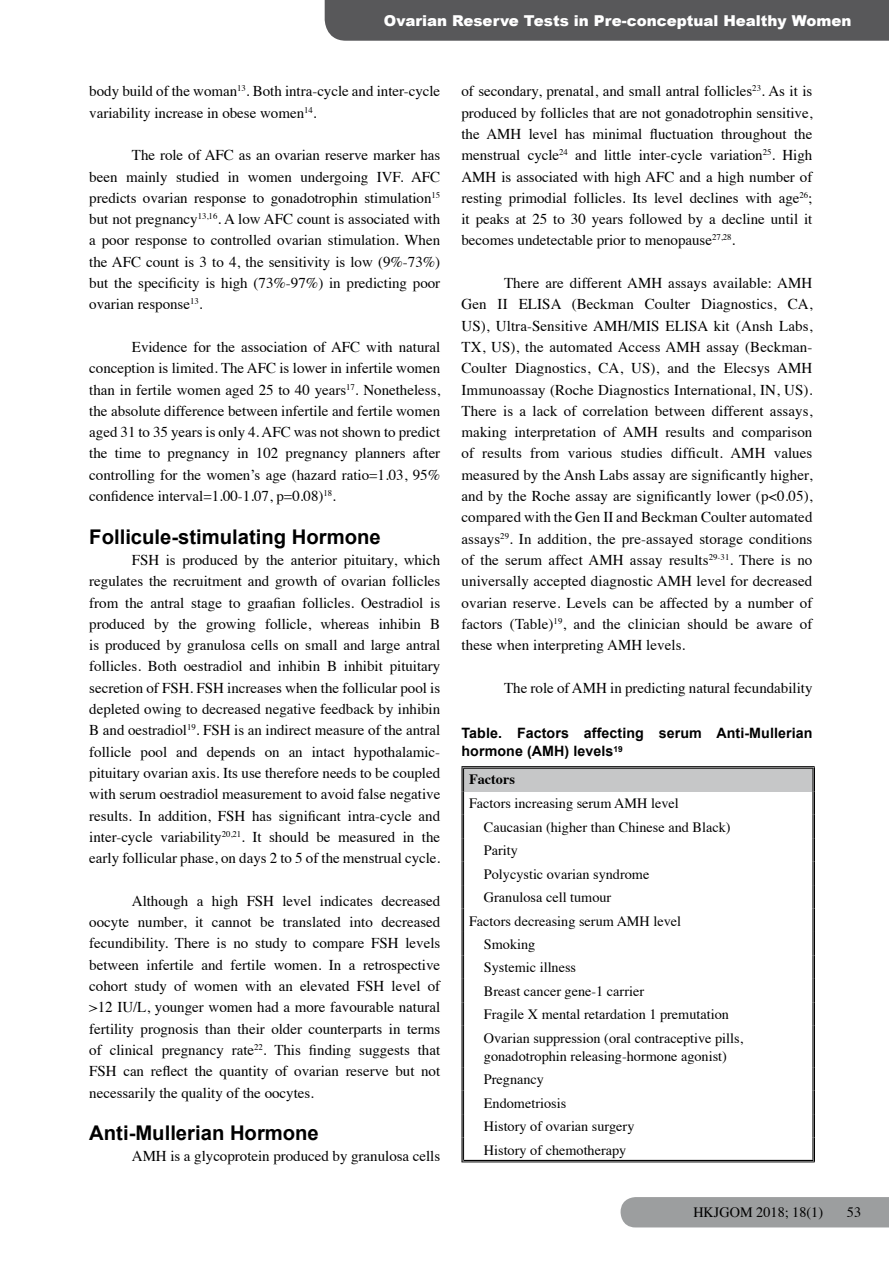
<style>
.page{position:relative;width:889px;height:1263px;background:#fff}
.page>*{position:absolute;margin:0;border:0;box-sizing:border-box;transform-origin:0 0}
.t1{font:700 20.25px "Arial";color:#000}
.t2{font:15px/21.3px "Times";color:#000;text-align:justify}
.t3{font:900 15px "Arial";color:#fff}
.t4{font:14.25px/23.4px "Times";color:#000}
.t5{font:700 14.25px/18px "Arial";letter-spacing:.005em;color:#000}
.t6{font:700 14.25px "Times";color:#000}
</style>
<div class="page">
<div style="left:325px;top:0;width:564px;height:41px;background:#58585a"></div>
<div style="left:620px;top:1197px;width:269px;height:30px;background:#9c9e9f"></div>
<div style="left:462px;top:767px;width:351px;height:24px;background:#c6c7c8"></div>
<hr style="left:461px;top:766px;width:353px;height:2px;background:#fff">
<hr style="left:461px;top:766px;width:353px;height:1px;background:#000">
<hr style="left:463px;top:768px;width:350px;height:1px;background:#000">
<svg style="left:461px;top:767px;width:3px;height:259px"></svg>
<hr style="left:461px;top:1026px;width:1px;height:41px;background:#000">
<hr style="left:463px;top:1026px;width:1px;height:41px;background:#000">
<svg style="left:461px;top:1067px;width:3px;height:95px"></svg>
<hr style="left:463px;top:1160px;width:350px;height:1px;background:#000">
<hr style="left:461px;top:1162px;width:353px;height:1px;background:#000">
<svg style="left:812px;top:767px;width:3px;height:259px"></svg>
<hr style="left:812px;top:1026px;width:1px;height:41px;background:#000">
<hr style="left:814px;top:1026px;width:1px;height:41px;background:#000">
<svg style="left:812px;top:1067px;width:3px;height:95px"></svg>
<p class="t3" style="left:384px;top:10px;width:469px">Ovarian Reserve Tests in Pre-conceptual Healthy Women</p>
<p class="t2" style="left:89px;top:79px;width:352px">body build of the woman<sup>13</sup>. Both intra-cycle and inter-cycle variability increase in obese women<sup>14</sup>.</p>
<p class="t2" style="left:89px;top:143px;width:352px;text-indent:43px">The role of AFC as an ovarian reserve marker has been mainly studied in women undergoing IVF. AFC predicts ovarian response to gonadotrophin stimulation<sup>15 </sup>but not pregnancy<sup>13,16</sup>. A low AFC count is associated with a poor response to controlled ovarian stimulation. When the AFC count is 3 to 4, the sensitivity is low (9%-73%) but the specificity is high (73%-97%) in predicting poor ovarian response<sup>13</sup>.</p>
<p class="t2" style="left:89px;top:335px;width:352px;text-indent:43px">Evidence for the association of AFC with natural conception is limited. The AFC is lower in infertile women than in fertile women aged 25 to 40 years<sup>17</sup>. Nonetheless, the absolute difference between infertile and fertile women aged 31 to 35 years is only 4. AFC was not shown to predict the time to pregnancy in 102 pregnancy planners after controlling for the women’s age (hazard ratio=1.03, 95% confidence interval=1.00-1.07, p=0.08)<sup>18</sup>.</p>
<h1 class="t1" style="left:89px;top:523px;width:293px">Follicule-stimulating Hormone</h1>
<p class="t2" style="left:89px;top:548px;width:352px;text-indent:43px">FSH is produced by the anterior pituitary, which regulates the recruitment and growth of ovarian follicles from the antral stage to graafian follicles. Oestradiol is produced by the growing follicle, whereas inhibin B is produced by granulosa cells on small and large antral follicles. Both oestradiol and inhibin B inhibit pituitary secretion of FSH. FSH increases when the follicular pool is depleted owing to decreased negative feedback by inhibin B and oestradiol<sup>19</sup>. FSH is an indirect measure of the antral follicle pool and depends on an intact hypothalamic&shy;pituitary ovarian axis. Its use therefore needs to be coupled with serum oestradiol measurement to avoid false negative results. In addition, FSH has significant intra-cycle and inter-cycle variability<sup>20,21</sup>. It should be measured in the early follicular phase, on days 2 to 5 of the menstrual cycle.</p>
<p class="t2" style="left:89px;top:889px;width:352px;text-indent:43px">Although a high FSH level indicates decreased oocyte number, it cannot be translated into decreased fecundibility. There is no study to compare FSH levels between infertile and fertile women. In a retrospective cohort study of women with an elevated FSH level of &gt;12 IU/L, younger women had a more favourable natural fertility prognosis than their older counterparts in terms of clinical pregnancy rate<sup>22</sup>. This finding suggests that FSH can reflect the quantity of ovarian reserve but not necessarily the quality of the oocytes.</p>
<h1 class="t1" style="left:89px;top:1120px;width:231px">Anti-Mullerian Hormone</h1>
<p class="t2" style="left:132px;top:1144px;width:310px">AMH is a glycoprotein produced by granulosa cells</p>
<p class="t2" style="left:461px;top:79px;width:352px">of secondary, prenatal, and small antral follicles<sup>23</sup>. As it is produced by follicles that are not gonadotrophin sensitive, the AMH level has minimal fluctuation throughout the menstrual cycle<sup>24</sup> and little inter-cycle variation<sup>25</sup>. High AMH is associated with high AFC and a high number of resting primodial follicles. Its level declines with age<sup>26</sup>; it peaks at 25 to 30 years followed by a decline until it becomes undetectable prior to menopause<sup>27,28</sup>.</p>
<p class="t2" style="left:461px;top:271px;width:352px;text-indent:43px">There are different AMH assays available: AMH Gen II ELISA (Beckman Coulter Diagnostics, CA, US), Ultra-Sensitive AMH/MIS ELISA kit (Ansh Labs, TX, US), the automated Access AMH assay (Beckman-Coulter Diagnostics, CA, US), and the Elecsys AMH Immunoassay (Roche Diagnostics International, IN, US).<br>There is a lack of correlation between different assays, making interpretation of AMH results and comparison of results from various studies difficult. AMH values measured by the Ansh Labs assay are significantly higher, and by the Roche assay are significantly lower (p&lt;0.05), compared with the Gen II and Beckman Coulter automated assays<sup>29</sup>. In addition, the pre-assayed storage conditions of the serum affect AMH assay results<sup>29-31</sup>. There is no universally accepted diagnostic AMH level for decreased ovarian reserve. Levels can be affected by a number of factors (Table)<sup>19</sup>, and the clinician should be aware of these when interpreting AMH levels.</p>
<p class="t2" style="left:504px;top:676px;width:310px">The role of AMH in predicting natural fecundability</p>
<p class="t5" style="left:461px;top:725px;width:352px">Table. Factors affecting serum Anti-Mullerian hormone (AMH) levels<sup>19</sup></p>
<p class="t6" style="left:469px;top:766px;width:47px">Factors</p>
<p class="t4" style="left:469px;top:791px;width:211px">Factors increasing serum AMH level</p>
<p class="t4" style="left:484px;top:814px;width:248px">Caucasian (higher than Chinese and Black)</p>
<p class="t4" style="left:484px;top:837px;width:36px">Parity</p>
<p class="t4" style="left:484px;top:861px;width:167px">Polycystic ovarian syndrome</p>
<p class="t4" style="left:484px;top:884px;width:129px">Granulosa cell tumour</p>
<p class="t4" style="left:469px;top:908px;width:214px">Factors decreasing serum AMH level</p>
<p class="t4" style="left:484px;top:931px;width:53px">Smoking</p>
<p class="t4" style="left:484px;top:955px;width:94px">Systemic illness</p>
<p class="t4" style="left:484px;top:978px;width:162px">Breast cancer gene-1 carrier</p>
<p class="t4" style="left:484px;top:1002px;width:246px">Fragile X mental retardation 1 premutation</p>
<p class="t4" style="left:484px;top:1025px;width:261px">Ovarian suppression (oral contraceptive pills,</p>
<p class="t4" style="left:484px;top:1043px;width:245px">gonadotrophin releasing-hormone agonist)<br>Pregnancy<br>Endometriosis<br>History of ovarian surgery<br>History of chemotherapy</p>
<p class="t4" style="left:693px;top:1199px;width:131px">HKJGOM 2018; 18(1)</p>
<p class="t4" style="left:847px;top:1199px;width:16px">53</p>
</div>
